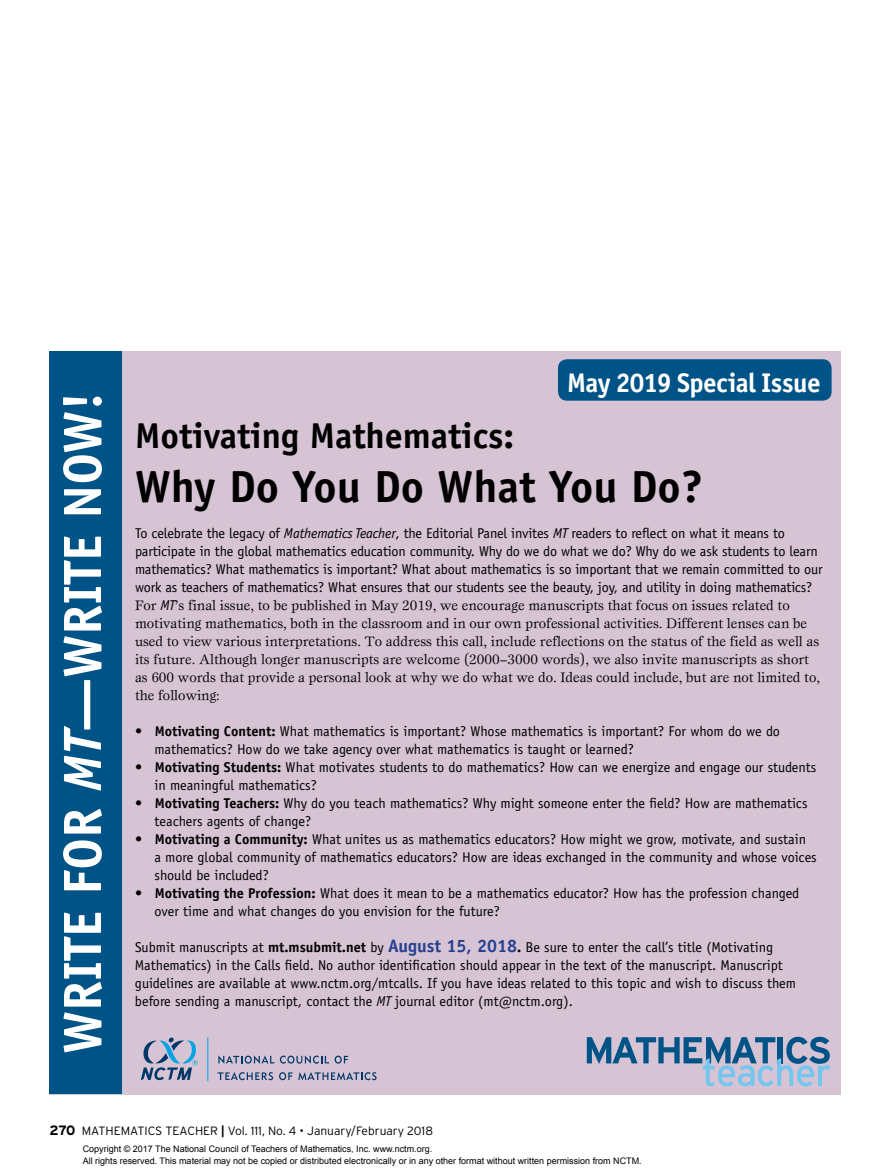
<style>
.page{position:relative;width:891px;height:1175px;background:#fff}
.page>*{position:absolute;margin:0;border:0;box-sizing:border-box;transform-origin:0 0}
.t1{font:700 54px "Officina Sans";color:#fff}
.t2{font:700 45px "Officina Sans";color:#000}
.t3{font:700 36px "Officina Sans";color:#000}
.t4{font:700 27px "Officina San ITC";letter-spacing:-.015em;color:#fff}
.t5{font:14.25px/18px "Officina Sans";color:#000}
.t6{font:14.25px/18px "Esprit Math";color:#000}
.t7{font:300 12px "Interstate";color:#000}
.t8{font:9px/12px "Arial";color:#000}
.s1{font-family:"Officina San ITC";font-style:italic}
.s2{font-weight:700}
.s3{font-weight:700;font-size:18px;color:#25408f}
.s4{font-weight:700;font-size:13.5px}
</style>
<div class="page">
<div style="left:50px;top:351px;width:792px;height:743px;background:#d6c3d4"></div>
<div style="left:50px;top:351px;width:72px;height:743px;background:#005387"></div>
<div style="left:558px;top:359px;width:274px;height:42px;background:#005387;border-radius:9px"></div>
<svg style="left:141px;top:1037px;width:57px;height:43px"></svg>
<hr style="left:207px;top:1037px;width:1px;height:44px;background:#00a4e3">
<svg style="left:218px;top:1055px;width:56px;height:8px"></svg>
<svg style="left:280px;top:1055px;width:49px;height:8px"></svg>
<svg style="left:335px;top:1055px;width:13px;height:8px"></svg>
<svg style="left:218px;top:1072px;width:55px;height:8px"></svg>
<svg style="left:279px;top:1072px;width:98px;height:8px"></svg>
<svg style="left:587px;top:1036px;width:243px;height:50px"></svg>
<h1 class="t1" style="left:49px;top:1053px;width:663px;rotate:-90deg">WRITE FOR <span class="s1">MT</span>—WRITE NOW!</h1>
<h3 class="t4" style="left:567px;top:366px;width:255px">May 2019 Special Issue</h3>
<h3 class="t3" style="left:135px;top:413px;width:381px">Motivating Mathematics:</h3>
<h2 class="t2" style="left:135px;top:458px;width:570px">Why Do You Do What You Do?</h2>
<p class="t5" style="left:135px;top:524px;width:689px">To celebrate the legacy of <span class="s1">Mathematics Teacher</span>, the Editorial Panel invites <span class="s1">MT</span> readers to reflect on what it means to participate in the global mathematics education community. Why do we do what we do? Why do we ask students to learn mathematics? What mathematics is important? What about mathematics is so important that we remain committed to our work as teachers of mathematics? What ensures that our students see the beauty, joy, and utility in doing mathematics?</p>
<p class="t6" style="left:135px;top:596px;width:687px">For <span class="s1">MT</span>’s final issue, to be published in May 2019, we encourage manuscripts that focus on issues related to motivating mathematics, both in the classroom and in our own professional activities. Different lenses can be used to view various interpretations. To address this call, include reflections on the status of the field as well as its future. Although longer manuscripts are welcome (2000–3000 words), we also invite manuscripts as short as 600 words that provide a personal look at why we do what we do. Ideas could include, but are not limited to, the following:</p>
<p class="t5" style="left:154px;top:722px;width:627px;text-indent:-19px">• <span class="s2">Motivating Content:</span> What mathematics is important? Whose mathematics is important? For whom do we do mathematics? How do we take agency over what mathematics is taught or learned?</p>
<p class="t5" style="left:154px;top:758px;width:663px;text-indent:-19px">• <span class="s2">Motivating Students:</span> What motivates students to do mathematics? How can we energize and engage our students in meaningful mathematics?</p>
<p class="t5" style="left:154px;top:794px;width:655px;text-indent:-19px">• <span class="s2">Motivating Teachers:</span> Why do you teach mathematics? Why might someone enter the field? How are mathematics teachers agents of change?</p>
<p class="t5" style="left:154px;top:830px;width:664px;text-indent:-19px">• <span class="s2">Motivating a Community:</span> What unites us as mathematics educators? How might we grow, motivate, and sustain<br>a more global community of mathematics educators? How are ideas exchanged in the community and whose voices should be included?</p>
<p class="t5" style="left:154px;top:884px;width:646px;text-indent:-19px">• <span class="s2">Motivating the Profession:</span> What does it mean to be a mathematics educator? How has the profession changed over time and what changes do you envision for the future?</p>
<p class="t5" style="left:135px;top:938px;width:663px">Submit manuscripts at <span class="s2">mt.msubmit.net</span> by <span class="s3">August 15, 2018</span><span class="s2">.</span> Be sure to enter the call’s title (Motivating Mathematics) in the Calls field. No author identification should appear in the text of the manuscript. Manuscript guidelines are available at www.nctm.org/mtcalls. If you have ideas related to this topic and wish to discuss them before sending a manuscript, contact the <span class="s1">MT</span> journal editor (mt@nctm.org).</p>
<p class="t7" style="left:50px;top:1123px;width:385px"><span class="s4">270</span> MATHEMATICS TEACHER <span class="s2">|</span> Vol. 111, No. 4 • January/February 2018</p>
<p class="t8" style="left:83px;top:1143px;width:561px">Copyright © 2017 The National Council of Teachers of Mathematics, Inc. www.nctm.org.<br>All rights reserved. This material may not be copied or distributed electronically or in any other format without written permission from NCTM.</p>
</div>
